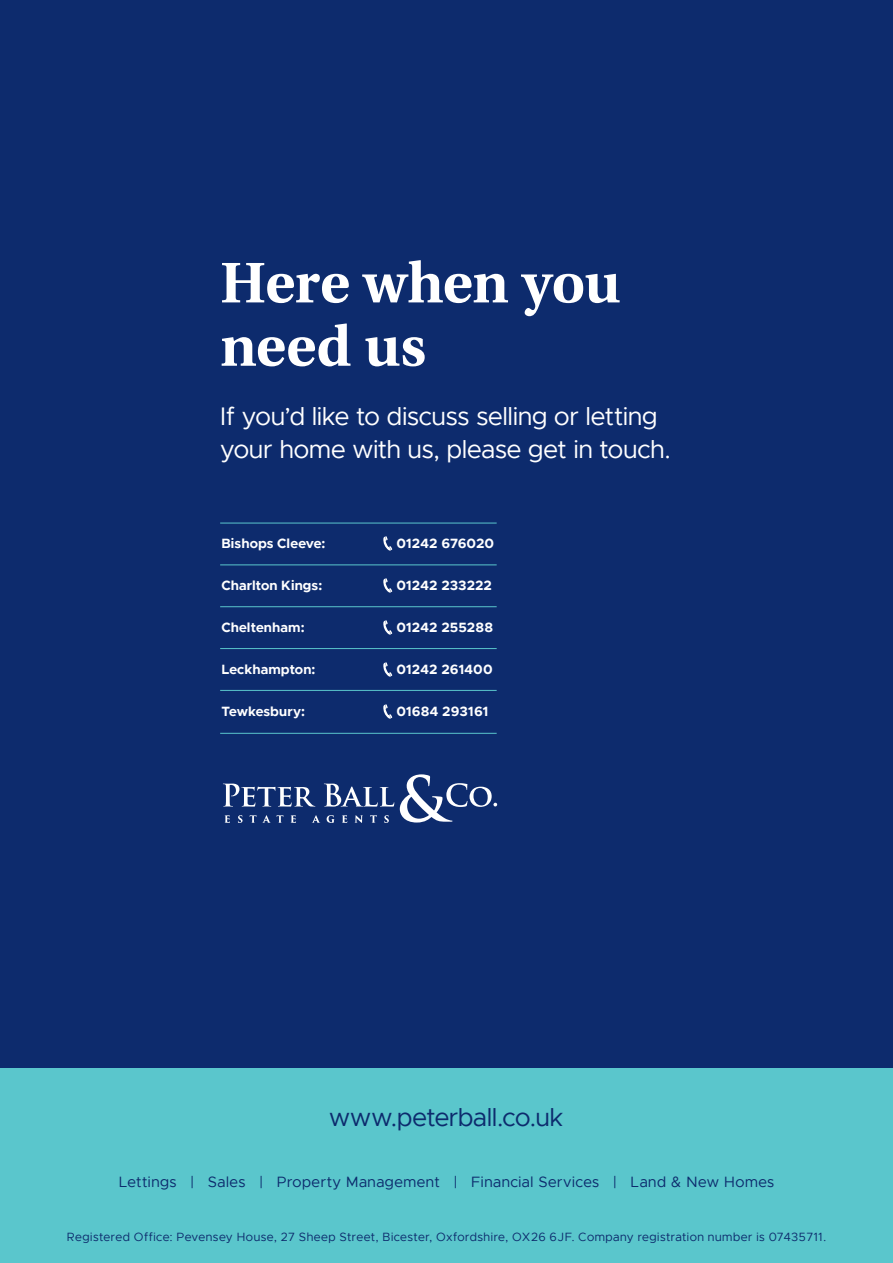
<style>
.page{position:relative;width:893px;height:1263px;background:#fff}
.page>*{position:absolute;margin:0;border:0;box-sizing:border-box;transform-origin:0 0}
.A_Co_Colour_Name_Whi{font:700 57px/63.3px "Heuristica";color:#fff}
.t1{font:25.5px/33px "Metropolis";color:#fff}
.t2{font:25.5px "Metropolis";letter-spacing:.005em;color:#0d2b6d}
.t3{font:15px "Metropolis";letter-spacing:.035em;color:#0d2b6d}
.t4{font:700 13.5px "Metropolis";letter-spacing:.005em;color:#fff}
.t5{font:12px "Metropolis";letter-spacing:.04em;color:#0d2b6d}
</style>
<div class="page">
<div style="left:0;top:1067px;width:893px;height:196px;background:#5ac6cc"></div>
<div style="left:0;top:0;width:893px;height:1067px;background:#0d2b6d"></div>
<svg style="left:383px;top:536px;width:9px;height:15px"></svg>
<svg style="left:383px;top:578px;width:9px;height:15px"></svg>
<svg style="left:383px;top:620px;width:9px;height:15px"></svg>
<svg style="left:383px;top:662px;width:9px;height:15px"></svg>
<svg style="left:383px;top:704px;width:9px;height:15px"></svg>
<hr style="left:220px;top:523px;width:277px;height:1px;background:#5ac6cc">
<hr style="left:220px;top:564px;width:277px;height:1px;background:#5ac6cc">
<hr style="left:220px;top:606px;width:277px;height:1px;background:#5ac6cc">
<hr style="left:220px;top:648px;width:277px;height:1px;background:#5ac6cc">
<hr style="left:220px;top:690px;width:277px;height:1px;background:#5ac6cc">
<svg style="left:225px;top:815px;width:5px;height:8px"></svg>
<svg style="left:238px;top:815px;width:4px;height:8px"></svg>
<svg style="left:250px;top:815px;width:33px;height:8px"></svg>
<svg style="left:291px;top:815px;width:5px;height:8px"></svg>
<svg style="left:312px;top:815px;width:8px;height:8px"></svg>
<svg style="left:327px;top:815px;width:8px;height:8px"></svg>
<svg style="left:342px;top:815px;width:5px;height:8px"></svg>
<svg style="left:354px;top:815px;width:9px;height:8px"></svg>
<svg style="left:370px;top:815px;width:7px;height:8px"></svg>
<svg style="left:384px;top:815px;width:5px;height:8px"></svg>
<svg style="left:223px;top:784px;width:92px;height:22px"></svg>
<svg style="left:324px;top:784px;width:70px;height:23px"></svg>
<svg style="left:400px;top:774px;width:97px;height:48px"></svg>
<hr style="left:220px;top:733px;width:277px;height:1px;background:#5ac6cc">
<p class="A_Co_Colour_Name_Whi" style="left:220px;top:249px;width:401px">Here when you need us</p>
<p class="t1" style="left:220px;top:399px;width:452px">If you’d like to discuss selling or letting your home with us, please get in touch.</p>
<p class="t4" style="left:221px;top:534px;width:106px">Bishops Cleeve:</p>
<p class="t4" style="left:396px;top:534px;width:99px">01242 676020</p>
<p class="t4" style="left:221px;top:576px;width:102px">Charlton Kings:</p>
<p class="t4" style="left:396px;top:576px;width:97px">01242 233222</p>
<p class="t4" style="left:221px;top:618px;width:85px">Cheltenham:</p>
<p class="t4" style="left:396px;top:618px;width:98px">01242 255288</p>
<p class="t4" style="left:221px;top:660px;width:96px">Leckhampton:</p>
<p class="t4" style="left:396px;top:660px;width:98px">01242 261400</p>
<p class="t4" style="left:221px;top:702px;width:85px">Tewkesbury:</p>
<p class="t4" style="left:396px;top:702px;width:94px">01684 293161</p>
<p class="t2" style="left:329px;top:1101px;width:236px">www.peterball.co.uk</p>
<p class="t3" style="left:119px;top:1172px;width:657px">Lettings | Sales | Property Management | Financial Services | Land &amp; New Homes</p>
<p class="t5" style="left:67px;top:1229px;width:761px">Registered Office: Pevensey House, 27 Sheep Street, Bicester, Oxfordshire, OX26 6JF. Company registration number is 07435711.</p>
</div>
